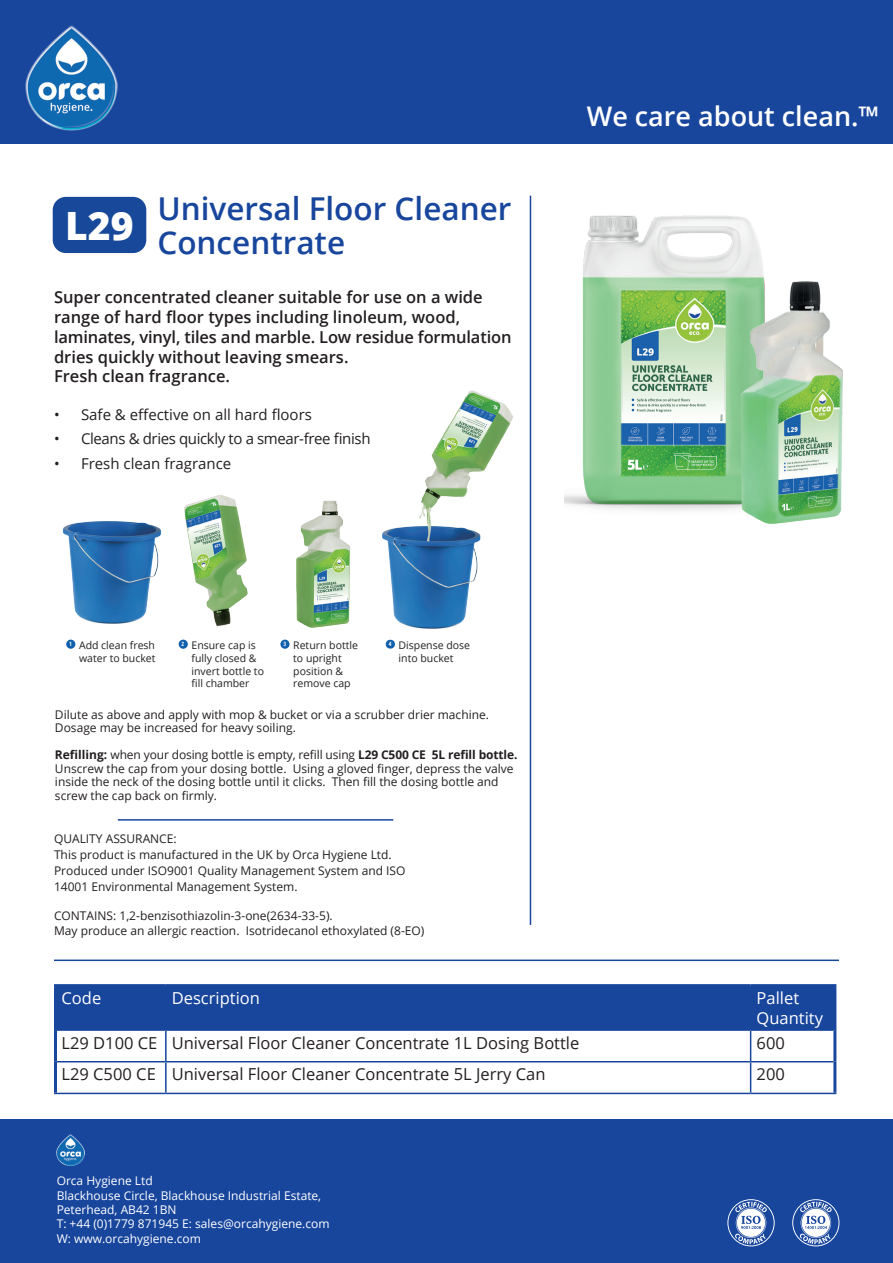
<style>
.page{position:relative;width:893px;height:1263px;background:#fff}
.page>*{position:absolute;margin:0;border:0;box-sizing:border-box;transform-origin:0 0}
.t1{font:800 39px "Open Sans";color:#fff}
.t2{font:600 31.5px/34.5px "Open Sans";color:#18469d}
.t3{font:600 27px "Open Sans";color:#fff}
.t4{font:600 16.5px/19.8px "Open Sans";color:#231f20}
.t5{font:16.5px "Open Sans";color:#231f20}
.t6{font:16.5px/19.8px "Open Sans";color:#fff}
.t7{font:15px "Open Sans";color:#231f20}
.t8{font:15px "Open Sans";letter-spacing:-.025em;color:#231f20}
.t9{font:12px/13.5px "Open Sans";color:#231f20}
.t10{font:12px/14.4px "Open Sans";color:#fff}
.t11{font:10.5px/12.9px "Open Sans";color:#231f20}
.s1{font-weight:700}
</style>
<div class="page">
<div style="left:0;top:0;width:893px;height:144px;background:#18469d"></div>
<div style="left:0;top:1119px;width:893px;height:144px;background:#18469d"></div>
<img style="left:26px;top:26px;width:92px;height:104px">
<div style="left:57px;top:987px;width:776px;height:42px;background:#18469d"></div>
<hr style="left:54px;top:984px;width:112px;height:3px;background:#18469d">
<hr style="left:54px;top:987px;width:3px;height:43px;background:#18469d">
<hr style="left:166px;top:984px;width:585px;height:3px;background:#18469d">
<hr style="left:751px;top:984px;width:85px;height:3px;background:#18469d">
<hr style="left:833px;top:987px;width:3px;height:43px;background:#18469d">
<hr style="left:54px;top:1030px;width:3px;height:32px;background:#18469d">
<hr style="left:833px;top:1030px;width:3px;height:32px;background:#18469d">
<hr style="left:54px;top:1062px;width:3px;height:31px;background:#18469d">
<hr style="left:833px;top:1062px;width:3px;height:31px;background:#18469d">
<hr style="left:165px;top:987px;width:2px;height:42px;background:#18469d">
<hr style="left:750px;top:987px;width:1px;height:42px;background:#18469d">
<hr style="left:57px;top:1029px;width:109px;height:2px;background:#18469d">
<hr style="left:166px;top:1029px;width:585px;height:2px;background:#18469d">
<hr style="left:165px;top:1031px;width:2px;height:30px;background:#18469d">
<hr style="left:751px;top:1029px;width:82px;height:2px;background:#18469d">
<hr style="left:750px;top:1031px;width:1px;height:30px;background:#18469d">
<hr style="left:57px;top:1061px;width:109px;height:1px;background:#18469d">
<hr style="left:166px;top:1061px;width:585px;height:1px;background:#18469d">
<hr style="left:165px;top:1062px;width:2px;height:31px;background:#18469d">
<hr style="left:751px;top:1061px;width:82px;height:1px;background:#18469d">
<hr style="left:750px;top:1062px;width:1px;height:31px;background:#18469d">
<hr style="left:54px;top:1093px;width:112px;height:1px;background:#18469d">
<hr style="left:166px;top:1093px;width:585px;height:1px;background:#18469d">
<hr style="left:751px;top:1093px;width:85px;height:1px;background:#18469d">
<img style="left:57px;top:1134px;width:27px;height:32px">
<hr style="left:54px;top:959px;width:785px;height:2px;background:#18469d">
<svg style="left:792px;top:1199px;width:47px;height:47px"></svg>
<svg style="left:727px;top:1199px;width:48px;height:47px"></svg>
<img style="left:564px;top:215px;width:184px;height:295px">
<hr style="left:530px;top:196px;width:1px;height:729px;background:#18469d">
<div style="left:50px;top:194px;width:99px;height:62px;background:#174899;border-radius:16px"></div>
<div style="left:47px;top:191px;width:105px;height:68px;border:5px solid #fff;border-radius:16px"></div>
<hr style="left:118px;top:819px;width:275px;height:2px;background:#18469d">
<img style="left:644px;top:220px;width:199px;height:304px">
<div style="left:66px;top:640px;width:9px;height:9px;background:#1160ad;border-radius:50%"></div>
<img style="left:62px;top:521px;width:99px;height:103px">
<div style="left:179px;top:640px;width:9px;height:9px;background:#1160ad;border-radius:50%"></div>
<img style="left:184px;top:495px;width:64px;height:131px">
<div style="left:280px;top:640px;width:10px;height:9px;background:#1160ad;border-radius:50%"></div>
<img style="left:296px;top:500px;width:54px;height:128px">
<svg style="left:386px;top:639px;width:9px;height:10px"></svg>
<img style="left:382px;top:390px;width:131px;height:239px">
<h2 class="t2" style="left:157px;top:191px;width:356px">Universal Floor Cleaner<br>Concentrate</h2>
<h3 class="t4" style="left:54px;top:287px;width:459px">Super concentrated cleaner suitable for use on a wide range of hard floor types including linoleum, wood, laminates, vinyl, tiles and marble. Low residue formulation dries quickly without leaving smears.<br>Fresh clean fragrance.</h3>
<p class="t7" style="left:54px;top:404px;width:259px">• Safe &amp; effective on all hard floors</p>
<p class="t8" style="left:54px;top:428px;width:318px">• Cleans &amp; dries quickly to a smear-free finish</p>
<p class="t7" style="left:54px;top:453px;width:179px">• Fresh clean fragrance</p>
<h1 class="t1" style="left:65px;top:197px;width:70px">L29</h1>
<p class="t11" style="left:69px;top:638px;width:88px;text-align:right"><sup>1</sup> Add clean fresh water to bucket</p>
<p class="t11" style="left:192px;top:638px;width:74px;text-indent:-10px"><sup>2</sup> Ensure cap is fully closed &amp; invert bottle to fill chamber</p>
<p class="t11" style="left:283px;top:638px;width:76px;text-align:center"><sup>3</sup> Return bottle to upright position &amp; remove cap</p>
<p class="t11" style="left:399px;top:638px;width:73px;text-indent:-10px"><sup>4</sup> Dispense dose into bucket</p>
<p class="t9" style="left:55px;top:707px;width:436px">Dilute as above and apply with mop &amp; bucket or via a scrubber drier machine.<br>Dosage may be increased for heavy soiling.</p>
<p class="t9" style="left:55px;top:748px;width:464px"><span class="s1">Refilling:</span> when your dosing bottle is empty, refill using <span class="s1">L29 C500 CE 5L refill bottle.<br></span>Unscrew the cap from your dosing bottle. Using a gloved finger, depress the valve inside the neck of the dosing bottle until it clicks. Then fill the dosing bottle and screw the cap back on firmly.</p>
<p class="t9" style="left:54px;top:830px;width:353px;line-height:16.2px">QUALITY ASSURANCE:<br>This product is manufactured in the UK by Orca Hygiene Ltd.<br>Produced under ISO9001 Quality Management System and ISO 14001 Environmental Management System.</p>
<p class="t9" style="left:54px;top:908px;width:372px;line-height:14.4px">CONTAINS: 1,2-benzisothiazolin-3-one(2634-33-5).<br>May produce an allergic reaction. Isotridecanol ethoxylated (8-EO)</p>
<h3 class="t3" style="left:587px;top:98px;width:294px">We care about clean.™</h3>
<h3 class="t6" style="left:62px;top:988px;width:41px">Code</h3>
<h3 class="t6" style="left:172px;top:988px;width:90px">Description</h3>
<h3 class="t6" style="left:757px;top:988px;width:68px">Pallet<br>Quantity</h3>
<h3 class="t5" style="left:62px;top:1031px;width:519px">L29 D100 CE Universal Floor Cleaner Concentrate 1L Dosing Bottle</h3>
<h3 class="t5" style="left:757px;top:1031px;width:30px">600</h3>
<h3 class="t5" style="left:62px;top:1063px;width:486px">L29 C500 CE Universal Floor Cleaner Concentrate 5L Jerry Can</h3>
<h3 class="t5" style="left:757px;top:1063px;width:30px">200</h3>
<p class="t10" style="left:57px;top:1173px;width:274px">Orca Hygiene Ltd<br>Blackhouse Circle, Blackhouse Industrial Estate,<br>Peterhead, AB42 1BN<br>T: +44 (0)1779 871945 E: sales@orcahygiene.com<br>W: www.orcahygiene.com</p>
</div>
